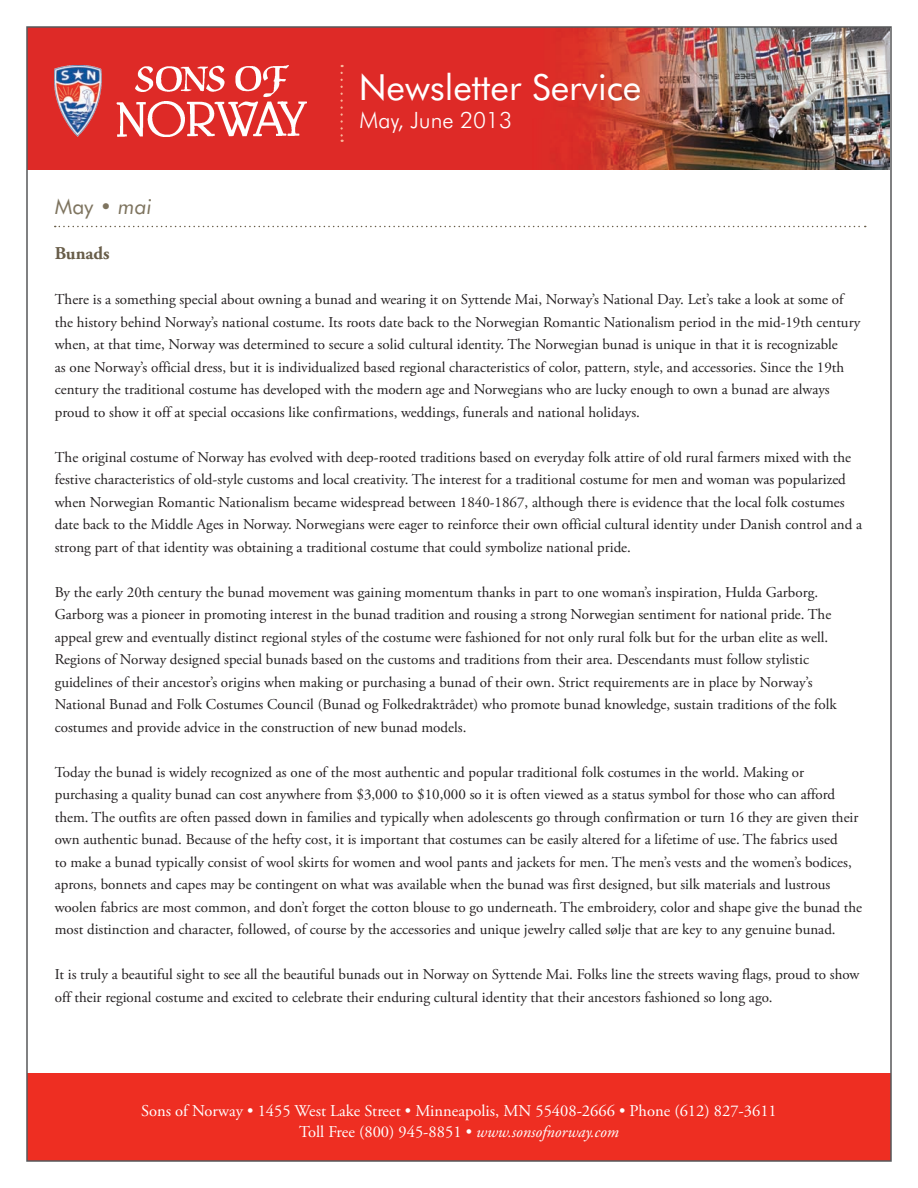
<style>
.page{position:relative;width:918px;height:1188px;background:#fff}
.page>*{position:absolute;margin:0;border:0;box-sizing:border-box;transform-origin:0 0}
.t1{font:36px "Futura BT";color:#fff}
.t2{font:300 22.5px "Futura BT";color:#fff}
.t3{font:21px "Futura BT";color:#7e745f}
.t4{font:700 18px "Adobe Garamond Pro";color:#685d49}
.t5{font:16.5px/21px "Adobe Garamond Pro";color:#fff;text-align:center}
.t6{font:15px/22.5px "Adobe Garamond Pro";color:#231f20}
.s1{font-style:italic}
</style>
<div class="page">
<img style="left:29px;top:29px;width:860px;height:141px">
<div style="left:27px;top:1073px;width:864px;height:88px;background:#ee2e22"></div>
<img style="left:54px;top:111px;width:252px;height:25px">
<svg style="left:340px;top:111px;width:3px;height:31px"></svg>
<img style="left:29px;top:65px;width:860px;height:46px">
<svg style="left:55px;top:226px;width:811px;height:1px"></svg>
<h1 class="t1" style="left:359px;top:65px;width:284px">Newsletter Service</h1>
<h3 class="t3" style="left:55px;top:194px;width:99px">May • <span class="s1">mai</span></h3>
<h2 class="t2" style="left:360px;top:107px;width:154px">May, June 2013</h2>
<p class="t4" style="left:55px;top:243px;width:56px">Bunads</p>
<p class="t6" style="left:55px;top:289px;width:807px">There is a something special about owning a bunad and wearing it on Syttende Mai, Norway’s National Day. Let’s take a look at some of the history behind Norway’s national costume. Its roots date back to the Norwegian Romantic Nationalism period in the mid-19th century when, at that time, Norway was determined to secure a solid cultural identity. The Norwegian bunad is unique in that it is recognizable<br>as one Norway’s official dress, but it is individualized based regional characteristics of color, pattern, style, and accessories. Since the 19th century the traditional costume has developed with the modern age and Norwegians who are lucky enough to own a bunad are always proud to show it off at special occasions like confirmations, weddings, funerals and national holidays.</p>
<p class="t6" style="left:55px;top:446px;width:809px">The original costume of Norway has evolved with deep-rooted traditions based on everyday folk attire of old rural farmers mixed with the festive characteristics of old-style customs and local creativity. The interest for a traditional costume for men and woman was popularized when Norwegian Romantic Nationalism became widespread between 1840-1867, although there is evidence that the local folk costumes date back to the Middle Ages in Norway. Norwegians were eager to reinforce their own official cultural identity under Danish control and a strong part of that identity was obtaining a traditional costume that could symbolize national pride.</p>
<p class="t6" style="left:55px;top:581px;width:784px">By the early 20th century the bunad movement was gaining momentum thanks in part to one woman’s inspiration, Hulda Garborg.<br>Garborg was a pioneer in promoting interest in the bunad tradition and rousing a strong Norwegian sentiment for national pride. The appeal grew and eventually distinct regional styles of the costume were fashioned for not only rural folk but for the urban elite as well.<br>Regions of Norway designed special bunads based on the customs and traditions from their area. Descendants must follow stylistic guidelines of their ancestor’s origins when making or purchasing a bunad of their own. Strict requirements are in place by Norway’s National Bunad and Folk Costumes Council (Bunad og Folkedraktrådet) who promote bunad knowledge, sustain traditions of the folk costumes and provide advice in the construction of new bunad models.</p>
<p class="t6" style="left:55px;top:761px;width:809px">Today the bunad is widely recognized as one of the most authentic and popular traditional folk costumes in the world. Making or purchasing a quality bunad can cost anywhere from $3,000 to $10,000 so it is often viewed as a status symbol for those who can afford them. The outfits are often passed down in families and typically when adolescents go through confirmation or turn 16 they are given their own authentic bunad. Because of the hefty cost, it is important that costumes can be easily altered for a lifetime of use. The fabrics used<br>to make a bunad typically consist of wool skirts for women and wool pants and jackets for men. The men’s vests and the women’s bodices, aprons, bonnets and capes may be contingent on what was available when the bunad was first designed, but silk materials and lustrous woolen fabrics are most common, and don’t forget the cotton blouse to go underneath. The embroidery, color and shape give the bunad the most distinction and character, followed, of course by the accessories and unique jewelry called sølje that are key to any genuine bunad.</p>
<p class="t6" style="left:55px;top:964px;width:806px">It is truly a beautiful sight to see all the beautiful bunads out in Norway on Syttende Mai. Folks line the streets waving flags, proud to show off their regional costume and excited to celebrate their enduring cultural identity that their ancestors fashioned so long ago.</p>
<p class="t5" style="left:141px;top:1101px;width:637px">Sons of Norway • 1455 West Lake Street • Minneapolis, MN 55408-2666 • Phone (612) 827-3611<br>Toll Free (800) 945-8851 • <span class="s1">www.sonsofnorway.com</span></p>
</div>
